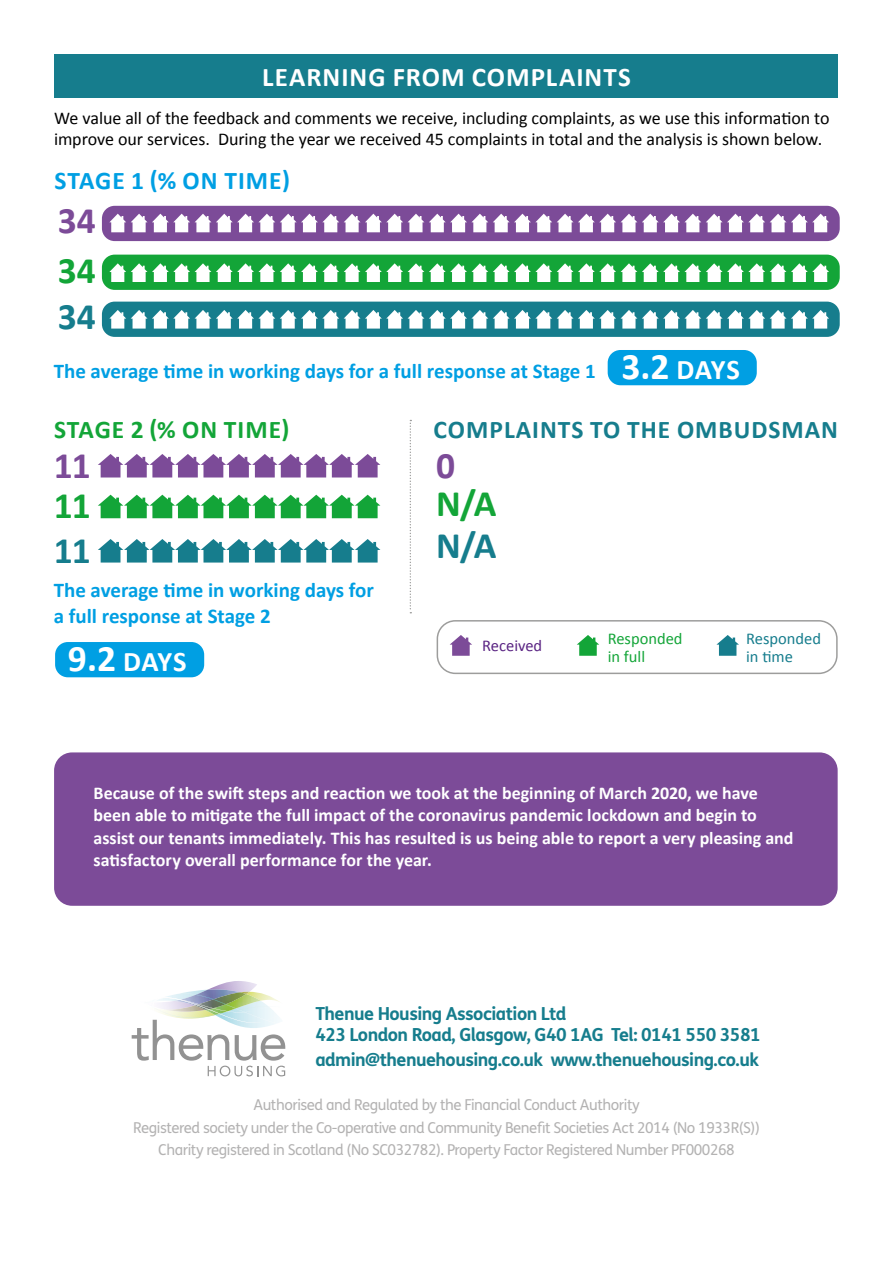
<style>
.page{position:relative;width:893px;height:1263px;background:#fff}
.page>*{position:absolute;margin:0;border:0;box-sizing:border-box;transform-origin:0 0}
.t1{font:700 37.5px "Calibri";color:#13a538}
.t2{font:700 37.5px "Calibri";color:#167d8d}
.t3{font:700 37.5px "Calibri";color:#7c4b98}
.t4{font:700 28.5px "Calibri";letter-spacing:.015em;color:#fff}
.t5{font:700 27px "Calibri";letter-spacing:.035em;color:#fff}
.t6{font:700 25.5px "Calibri";letter-spacing:.04em;color:#167d8d}
.t7{font:700 25.5px "Calibri";letter-spacing:.04em;color:#009fe3}
.t8{font:700 25.5px "Calibri";letter-spacing:.04em;color:#13a538}
.t9{font:700 21px/25.2px "Calibri";color:#009fe3}
.t10{font:700 18px/22.5px "Calibri";color:#fff}
.t11{font:18px/21px "Calibri";letter-spacing:-.005em;color:#000}
.t12{font:700 18px/21px "FS Me";letter-spacing:-.03em;color:#167d8d}
.t13{font:16.5px/18px "Calibri";color:#13a538}
.t14{font:16.5px/18px "Calibri";color:#167d8d}
.t15{font:16.5px "Calibri";color:#5a2483}
.t16{font:15px/22.2px "FS Me";letter-spacing:-.03em;color:#b3b2b2;text-align:center}
.s1{font-size:37.5px}
</style>
<div class="page">
<div style="left:102px;top:206px;width:738px;height:35px;background:#7c4b98;border-radius:13px"></div>
<div style="left:102px;top:255px;width:738px;height:35px;background:#13a538;border-radius:13px"></div>
<div style="left:102px;top:302px;width:738px;height:35px;background:#167d8d;border-radius:13px"></div>
<div style="left:608px;top:350px;width:149px;height:35px;background:#009fe3;border-radius:13px"></div>
<div style="left:55px;top:642px;width:149px;height:35px;background:#009fe3;border-radius:13px"></div>
<div style="left:54px;top:54px;width:784px;height:44px;background:#167d8d"></div>
<div style="left:54px;top:752px;width:784px;height:154px;background:#7c4b98;border-radius:18px"></div>
<svg style="left:132px;top:981px;width:154px;height:95px"></svg>
<svg style="left:109px;top:214px;width:720px;height:18px"></svg>
<svg style="left:109px;top:263px;width:720px;height:19px"></svg>
<svg style="left:109px;top:310px;width:720px;height:19px"></svg>
<div style="left:437px;top:620px;width:401px;height:54px;border:2px solid #9d9d9c;border-radius:18px"></div>
<svg style="left:450px;top:635px;width:22px;height:21px"></svg>
<svg style="left:577px;top:635px;width:22px;height:21px"></svg>
<svg style="left:716px;top:635px;width:23px;height:21px"></svg>
<svg style="left:98px;top:454px;width:282px;height:23px"></svg>
<svg style="left:98px;top:495px;width:282px;height:23px"></svg>
<svg style="left:98px;top:539px;width:282px;height:23px"></svg>
<svg style="left:410px;top:420px;width:1px;height:193px"></svg>
<h3 class="t5" style="left:262px;top:60px;width:370px">LEARNING FROM COMPLAINTS</h3>
<p class="t11" style="left:54px;top:108px;width:777px">We value all of the feedback and comments we receive, including complaints, as we use this information to improve our services. During the year we received 45 complaints in total and the analysis is shown below.</p>
<h3 class="t7" style="left:55px;top:164px;width:237px">STAGE 1 (% ON TIME)</h3>
<h1 class="t3" style="left:58px;top:196px;width:40px">34</h1>
<h1 class="t1" style="left:58px;top:247px;width:40px">34</h1>
<h1 class="t2" style="left:58px;top:293px;width:40px">34</h1>
<p class="t9" style="left:54px;top:358px;width:544px">The average time in working days for a full response at Stage 1</p>
<h2 class="t4" style="left:621px;top:351px;width:120px"><span class="s1">3.2</span> DAYS</h2>
<h3 class="t8" style="left:54px;top:413px;width:237px">STAGE 2 (% ON TIME)</h3>
<h1 class="t3" style="left:54px;top:442px;width:39px">11</h1>
<h1 class="t1" style="left:54px;top:482px;width:39px">11</h1>
<h1 class="t2" style="left:54px;top:526px;width:39px">11</h1>
<p class="t9" style="left:54px;top:578px;width:322px">The average time in working days for a full response at Stage 2</p>
<h2 class="t4" style="left:68px;top:643px;width:120px"><span class="s1">9.2</span> DAYS</h2>
<h3 class="t6" style="left:434px;top:413px;width:406px">COMPLAINTS TO THE OMBUDSMAN</h3>
<h1 class="t3" style="left:436px;top:442px;width:21px">0</h1>
<h1 class="t1" style="left:436px;top:480px;width:62px">N/A</h1>
<h1 class="t2" style="left:436px;top:522px;width:62px">N/A</h1>
<p class="t15" style="left:482px;top:635px;width:62px">Received</p>
<p class="t13" style="left:608px;top:629px;width:76px">Responded in full</p>
<p class="t14" style="left:746px;top:629px;width:76px">Responded in time</p>
<p class="t10" style="left:94px;top:781px;width:701px">Because of the swift steps and reaction we took at the beginning of March 2020, we have been able to mitigate the full impact of the coronavirus pandemic lockdown and begin to assist our tenants immediately. This has resulted is us being able to report a very pleasing and satisfactory overall performance for the year.</p>
<p class="t12" style="left:315px;top:1003px;width:447px">Thenue Housing Association Ltd<br>423 London Road, Glasgow, G40 1AG Tel: 0141 550 3581</p>
<p class="t12" style="left:315px;top:1049px;width:445px">admin@thenuehousing.co.uk www.thenuehousing.co.uk</p>
<p class="t16" style="left:133px;top:1094px;width:628px">Authorised and Regulated by the Financial Conduct Authority<br>Registered society under the Co-operative and Community Benefit Societies Act 2014 (No 1933R(S))<br>Charity registered in Scotland (No SC032782). Property Factor Registered Number PF000268</p>
</div>
